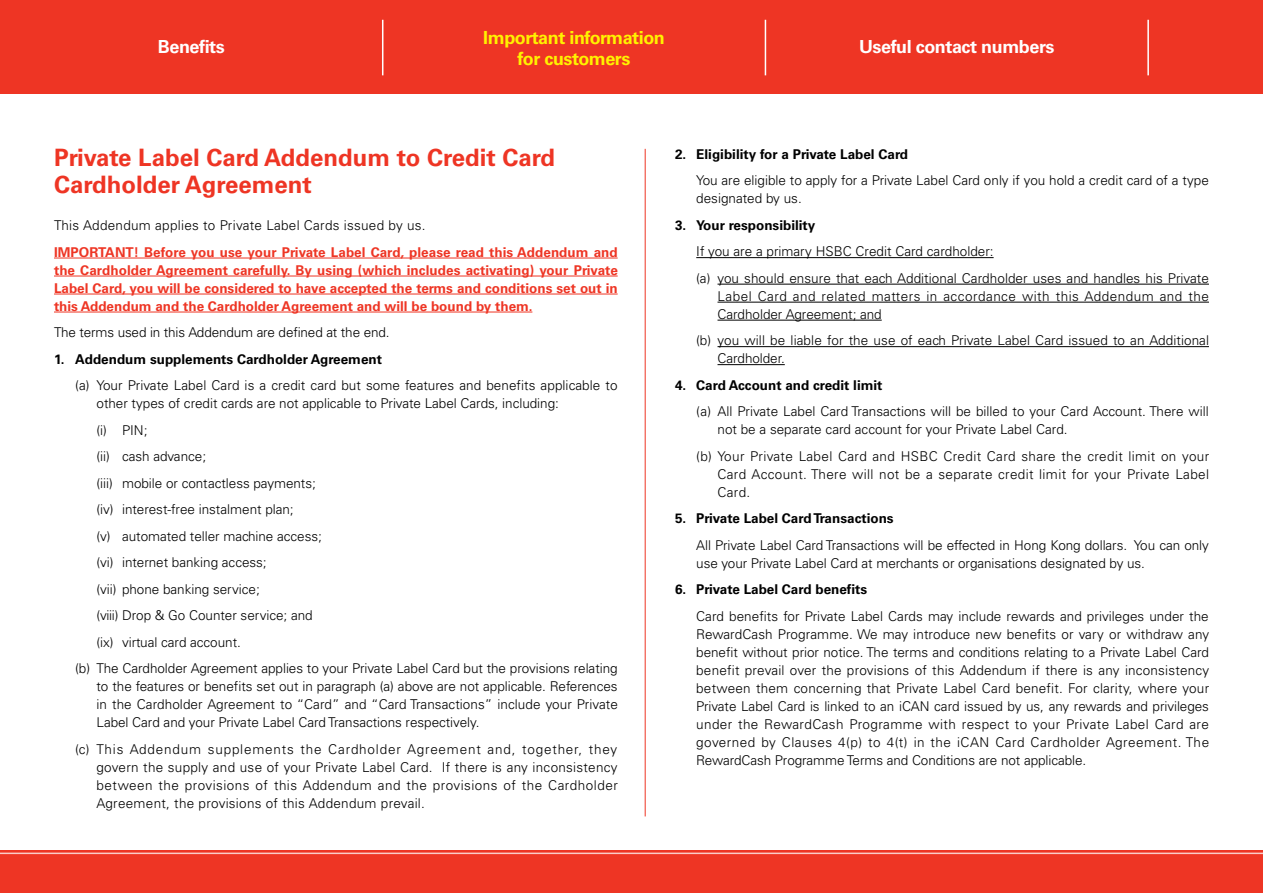
<style>
.page{position:relative;width:1263px;height:893px;background:#fff}
.page>*{position:absolute;margin:0;border:0;box-sizing:border-box;transform-origin:0 0}
.t1{font:700 24px/27px "Univers LT Std";color:#ee3524}
.t2{font:700 18px/21px "Univers LT Std";letter-spacing:-.025em;color:#fff200;text-align:center}
.t3{font:700 18px "Univers LT Std";letter-spacing:-.025em;color:#fff}
.t4{font:300 13.5px/18px "Univers LT Std";letter-spacing:-.005em;color:#000}
.t5{font:700 13.5px/18px "Univers LT Std";color:#ee3524;text-align:justify}
.t6{font:700 13.5px "Univers LT Std";color:#000}
.t7{font:300 13.5px/18px "Univers LT Std";letter-spacing:.035em;color:#000}
.t8{font:300 13.5px "Univers LT Std";letter-spacing:.02em;color:#000}
</style>
<div class="page">
<div style="left:0;top:850px;width:1263px;height:43px;background:#ee3524"></div>
<hr style="left:0;top:853px;width:1263px;height:1px;background:#fff">
<hr style="left:54px;top:258px;width:564px;height:1px;background:#ee3524">
<hr style="left:54px;top:276px;width:564px;height:1px;background:#ee3524">
<hr style="left:54px;top:294px;width:564px;height:1px;background:#ee3524">
<hr style="left:54px;top:312px;width:478px;height:1px;background:#ee3524">
<hr style="left:696px;top:257px;width:298px;height:1px;background:#000">
<hr style="left:717px;top:284px;width:492px;height:1px;background:#000">
<hr style="left:717px;top:302px;width:492px;height:1px;background:#000">
<hr style="left:717px;top:320px;width:165px;height:1px;background:#000">
<hr style="left:717px;top:346px;width:492px;height:1px;background:#000">
<hr style="left:717px;top:364px;width:68px;height:1px;background:#000">
<hr style="left:645px;top:149px;width:1px;height:667px;background:#ee3524">
<div style="left:0;top:0;width:1263px;height:94px;background:#ee3524"></div>
<hr style="left:1147px;top:20px;width:2px;height:55px;background:#fff">
<hr style="left:382px;top:20px;width:1px;height:55px;background:#fff">
<hr style="left:765px;top:20px;width:1px;height:55px;background:#fff">
<h2 class="t3" style="left:158px;top:37px;width:68px">Benefits</h2>
<h2 class="t2" style="left:483px;top:27px;width:183px">Important information for customers</h2>
<h2 class="t3" style="left:859px;top:36px;width:197px">Useful contact numbers</h2>
<h1 class="t1" style="left:54px;top:144px;width:503px">Private Label Card Addendum to Credit Card<br>Cardholder Agreement</h1>
<p class="t8" style="left:54px;top:217px;width:373px">This Addendum applies to Private Label Cards issued by us.</p>
<p class="t5" style="left:54px;top:243px;width:565px">IMPORTANT! Before you use your Private Label Card, please read this Addendum and the Cardholder Agreement carefully. By using (which includes activating) your Private Label Card, you will be considered to have accepted the terms and conditions set out in this Addendum and the Cardholder Agreement and will be bound by them.</p>
<p class="t4" style="left:54px;top:323px;width:337px">The terms used in this Addendum are defined at the end.</p>
<p class="t6" style="left:54px;top:351px;width:329px">1. Addendum supplements Cardholder Agreement</p>
<p class="t4" style="left:97px;top:376px;width:523px;text-indent:-21px">(a) Your Private Label Card is a credit card but some features and benefits applicable to other types of credit cards are not applicable to Private Label Cards, including:</p>
<p class="t4" style="left:97px;top:421px;width:52px">(i) PIN;</p>
<p class="t4" style="left:97px;top:447px;width:111px">(ii) cash advance;</p>
<p class="t4" style="left:97px;top:474px;width:221px">(iii) mobile or contactless payments;</p>
<p class="t4" style="left:97px;top:500px;width:199px">(iv) interest-free instalment plan;</p>
<p class="t4" style="left:97px;top:527px;width:227px">(v) automated teller machine access;</p>
<p class="t4" style="left:97px;top:553px;width:172px">(vi) internet banking access;</p>
<p class="t4" style="left:97px;top:580px;width:165px">(vii) phone banking service;</p>
<p class="t4" style="left:97px;top:606px;width:218px">(viii) Drop &amp; Go Counter service; and</p>
<p class="t4" style="left:97px;top:633px;width:146px">(ix) virtual card account.</p>
<p class="t4" style="left:75px;top:659px;width:544px">(b) The Cardholder Agreement applies to your Private Label Card but the provisions relating</p>
<p class="t4" style="left:97px;top:677px;width:523px;text-align:justify">to the features or benefits set out in paragraph (a) above are not applicable. References in the Cardholder Agreement to “Card” and “Card Transactions” include your Private Label Card and your Private Label Card Transactions respectively.</p>
<p class="t4" style="left:97px;top:740px;width:523px;text-align:justify;text-indent:-21px">(c) This Addendum supplements the Cardholder Agreement and, together, they govern the supply and use of your Private Label Card. If there is any inconsistency between the provisions of this Addendum and the provisions of the Cardholder Agreement, the provisions of this Addendum prevail.</p>
<p class="t6" style="left:675px;top:146px;width:235px">2. Eligibility for a Private Label Card</p>
<p class="t4" style="left:696px;top:171px;width:514px">You are eligible to apply for a Private Label Card only if you hold a credit card of a type designated by us.</p>
<p class="t6" style="left:675px;top:217px;width:142px">3. Your responsibility</p>
<p class="t4" style="left:696px;top:238px;width:514px;line-height:26.5px">If you are a primary HSBC Credit Card cardholder:<br>(a) you should ensure that each Additional Cardholder uses and handles his Private</p>
<p class="t7" style="left:717px;top:287px;width:493px">Label Card and related matters in accordance with this Addendum and the<br>Cardholder Agreement; and</p>
<p class="t4" style="left:717px;top:331px;width:493px;text-indent:-21px">(b) you will be liable for the use of each Private Label Card issued to an Additional<br>Cardholder.</p>
<p class="t6" style="left:675px;top:377px;width:209px">4. Card Account and credit limit</p>
<p class="t4" style="left:717px;top:402px;width:493px;text-indent:-21px">(a) All Private Label Card Transactions will be billed to your Card Account. There will not be a separate card account for your Private Label Card.</p>
<p class="t4" style="left:717px;top:447px;width:493px;text-align:justify;text-indent:-21px">(b) Your Private Label Card and HSBC Credit Card share the credit limit on your Card Account. There will not be a separate credit limit for your Private Label Card.</p>
<p class="t6" style="left:675px;top:510px;width:220px">5. Private Label Card Transactions</p>
<p class="t4" style="left:696px;top:536px;width:514px">All Private Label Card Transactions will be effected in Hong Kong dollars. You can only use your Private Label Card at merchants or organisations designated by us.</p>
<p class="t6" style="left:675px;top:581px;width:194px">6. Private Label Card benefits</p>
<p class="t4" style="left:696px;top:607px;width:514px;text-align:justify">Card benefits for Private Label Cards may include rewards and privileges under the RewardCash Programme. We may introduce new benefits or vary or withdraw any benefit without prior notice. The terms and conditions relating to a Private Label Card benefit prevail over the provisions of this Addendum if there is any inconsistency between them concerning that Private Label Card benefit. For clarity, where your Private Label Card is linked to an iCAN card issued by us, any rewards and privileges under the RewardCash Programme with respect to your Private Label Card are governed by Clauses 4(p) to 4(t) in the iCAN Card Cardholder Agreement. The RewardCash Programme Terms and Conditions are not applicable.</p>
</div>
